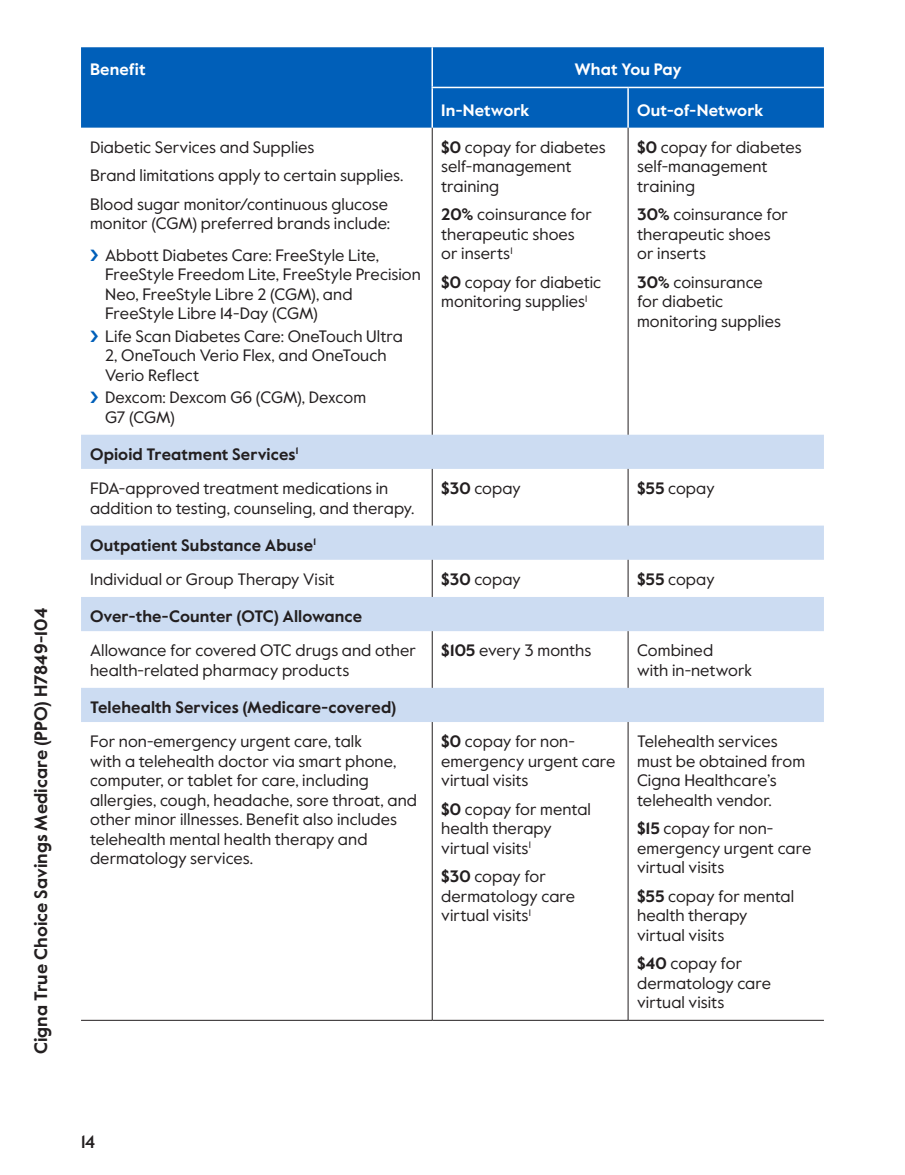
<style>
.page{position:relative;width:905px;height:1175px;background:#fff}
.page>*{position:absolute;margin:0;border:0;box-sizing:border-box;transform-origin:0 0}
.margin_plan_name{font:700 18px "Value Sans Pro";color:#231f20}
.t1{font:500 18px "Value Sans Pro";color:#231f20}
.table_para{font:16.5px/19.5px "Value Sans Pro";letter-spacing:.005em;color:#231f20}
.table_row_h1{font:700 16.5px "Value Sans Pro";letter-spacing:.005em;color:#231f20}
.table_col_h1_align_r{font:700 16.5px "Value Sans Pro";letter-spacing:.005em;color:#fff}
.table_col_h1_align_c{font:700 16.5px "Value Sans Pro";color:#fff}
.s1{font-weight:700}
</style>
<div class="page">
<div style="left:81px;top:47px;width:743px;height:81px;background:#005fb9"></div>
<svg style="left:81px;top:435px;width:743px;height:287px"></svg>
<hr style="left:432px;top:128px;width:1px;height:307px;background:#231f20">
<hr style="left:432px;top:469px;width:1px;height:56px;background:#231f20">
<hr style="left:432px;top:560px;width:1px;height:37px;background:#231f20">
<hr style="left:432px;top:631px;width:1px;height:57px;background:#231f20">
<hr style="left:432px;top:722px;width:1px;height:298px;background:#231f20">
<hr style="left:627px;top:128px;width:1px;height:307px;background:#231f20">
<hr style="left:627px;top:469px;width:1px;height:56px;background:#231f20">
<hr style="left:627px;top:560px;width:1px;height:37px;background:#231f20">
<hr style="left:627px;top:722px;width:1px;height:298px;background:#231f20">
<hr style="left:431px;top:47px;width:2px;height:40px;background:#fff">
<hr style="left:628px;top:87px;width:196px;height:1px;background:#fff">
<hr style="left:431px;top:87px;width:197px;height:1px;background:#fff">
<hr style="left:627px;top:88px;width:1px;height:40px;background:#fff">
<hr style="left:431px;top:88px;width:2px;height:40px;background:#fff">
<hr style="left:627px;top:631px;width:1px;height:57px;background:#231f20">
<hr style="left:81px;top:1020px;width:351px;height:1px;background:#231f20">
<hr style="left:432px;top:1020px;width:196px;height:1px;background:#231f20">
<hr style="left:628px;top:1020px;width:196px;height:1px;background:#231f20">
<p class="margin_plan_name" style="left:30px;top:1054px;width:448px;rotate:-90deg">Cigna True Choice Savings Medicare (PPO) H7849-104</p>
<p class="table_col_h1_align_r" style="left:90px;top:60px;width:57px">Benefit</p>
<p class="table_col_h1_align_c" style="left:574px;top:60px;width:109px">What You Pay</p>
<p class="table_col_h1_align_r" style="left:441px;top:100px;width:90px">In-Network</p>
<p class="table_col_h1_align_r" style="left:637px;top:100px;width:128px">Out-of-Network</p>
<p class="table_para" style="left:90px;top:137px;width:226px">Diabetic Services and Supplies</p>
<p class="table_para" style="left:90px;top:166px;width:315px">Brand limitations apply to certain supplies.</p>
<p class="table_para" style="left:90px;top:194px;width:302px">Blood sugar monitor/continuous glucose monitor (CGM) preferred brands include:</p>
<p class="table_para" style="left:105px;top:245px;width:317px">Abbott Diabetes Care: FreeStyle Lite, FreeStyle Freedom Lite, FreeStyle Precision Neo, FreeStyle Libre 2 (CGM), and FreeStyle Libre 14-Day (CGM)</p>
<p class="table_para" style="left:105px;top:326px;width:299px">Life Scan Diabetes Care: OneTouch Ultra<br>2, OneTouch Verio Flex, and OneTouch<br>Verio Reflect</p>
<p class="table_para" style="left:105px;top:388px;width:262px">Dexcom: Dexcom G6 (CGM), Dexcom<br>G7 (CGM)</p>
<p class="table_para" style="left:441px;top:137px;width:166px"><span class="s1">$0</span> copay for diabetes self-management training</p>
<p class="table_para" style="left:441px;top:205px;width:152px"><span class="s1">20%</span> coinsurance for therapeutic shoes or inserts<sup>1</sup></p>
<p class="table_para" style="left:441px;top:272px;width:162px"><span class="s1">$0</span> copay for diabetic monitoring supplies<sup>1</sup></p>
<p class="table_para" style="left:637px;top:137px;width:166px"><span class="s1">$0</span> copay for diabetes self-management training</p>
<p class="table_para" style="left:637px;top:205px;width:152px"><span class="s1">30%</span> coinsurance for therapeutic shoes or inserts</p>
<p class="table_para" style="left:637px;top:272px;width:145px"><span class="s1">30%</span> coinsurance for diabetic monitoring supplies</p>
<p class="table_row_h1" style="left:90px;top:444px;width:210px">Opioid Treatment Services<sup>1</sup></p>
<p class="table_para" style="left:90px;top:479px;width:326px">FDA-approved treatment medications in addition to testing, counseling, and therapy.</p>
<p class="table_para" style="left:441px;top:479px;width:81px"><span class="s1">$30</span> copay</p>
<p class="table_para" style="left:637px;top:479px;width:79px"><span class="s1">$55</span> copay</p>
<p class="table_row_h1" style="left:90px;top:535px;width:227px">Outpatient Substance Abuse<sup>1</sup></p>
<p class="table_para" style="left:90px;top:570px;width:246px">Individual or Group Therapy Visit</p>
<p class="table_para" style="left:441px;top:570px;width:81px"><span class="s1">$30</span> copay</p>
<p class="table_para" style="left:637px;top:570px;width:79px"><span class="s1">$55</span> copay</p>
<p class="table_row_h1" style="left:90px;top:606px;width:274px">Over-the-Counter (OTC) Allowance</p>
<p class="table_para" style="left:90px;top:641px;width:327px">Allowance for covered OTC drugs and other health-related pharmacy products</p>
<p class="table_para" style="left:441px;top:641px;width:152px"><span class="s1">$105</span> every 3 months</p>
<p class="table_para" style="left:637px;top:641px;width:116px">Combined<br>with in-network</p>
<p class="table_row_h1" style="left:90px;top:697px;width:308px">Telehealth Services (Medicare-covered)</p>
<p class="table_para" style="left:90px;top:732px;width:328px">For non-emergency urgent care, talk<br>with a telehealth doctor via smart phone, computer, or tablet for care, including allergies, cough, headache, sore throat, and other minor illnesses. Benefit also includes telehealth mental health therapy and dermatology services.</p>
<p class="table_para" style="left:441px;top:732px;width:176px"><span class="s1">$0</span> copay for non&shy;emergency urgent care virtual visits</p>
<p class="table_para" style="left:637px;top:732px;width:170px">Telehealth services must be obtained from<br>Cigna Healthcare’s telehealth vendor.</p>
<p class="table_para" style="left:637px;top:819px;width:176px"><span class="s1">$15</span> copay for non&shy;emergency urgent care virtual visits</p>
<p class="table_para" style="left:637px;top:886px;width:159px"><span class="s1">$55</span> copay for mental health therapy virtual visits</p>
<p class="table_para" style="left:637px;top:954px;width:135px"><span class="s1">$40</span> copay for dermatology care virtual visits</p>
<p class="table_para" style="left:441px;top:799px;width:151px"><span class="s1">$0</span> copay for mental health therapy virtual visits<sup>1</sup></p>
<p class="table_para" style="left:441px;top:867px;width:135px"><span class="s1">$30</span> copay for dermatology care virtual visits<sup>1</sup></p>
<p class="t1" style="left:81px;top:1130px;width:16px">14</p>
</div>
